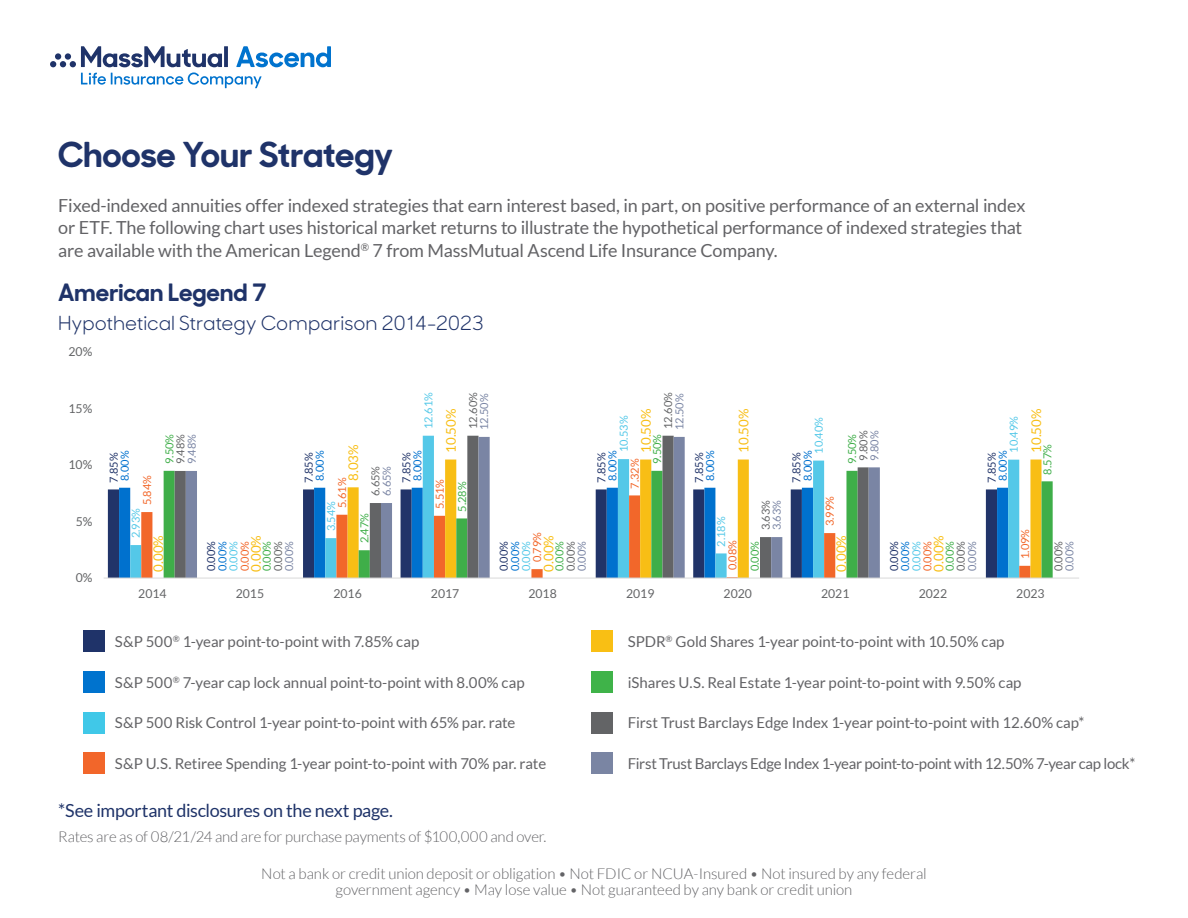
<style>
.page{position:relative;width:1188px;height:918px;background:#fff}
.page>*{position:absolute;margin:0;border:0;box-sizing:border-box;transform-origin:0 0}
._2955_Title{font:700 34.5px "MM Sharp Sans";letter-spacing:-.005em;color:#1f3369}
._2955_Title-2{font:700 24px "MM Sharp Sans";letter-spacing:.005em;color:#1f3369}
._2955_Title-3{font:19.5px "MM Sharp Sans";letter-spacing:-.005em;color:#1f3369}
.body_text{font:18px/22.5px "Lato";letter-spacing:-.01em;color:#636366}
.Disclaimer{font:18px "Lato";letter-spacing:-.02em;color:#1f3369}
.t1{font:15px "Lato";letter-spacing:-.005em;color:#636366}
.Disclosure_No_Indent{font:300 15px/16.5px "Lato";letter-spacing:-.005em;color:#636366;text-align:center}
.t2{font:15px "Lato";letter-spacing:-.025em;color:#636366}
.Disclaimer-2{font:300 15px "Lato";letter-spacing:-.015em;color:#636366}
.t3{font:13.35px "Lato";color:#f8be15}
.t4{font:12.3px "Lato";letter-spacing:-.005em;color:#636466}
.t5{font:11.1px "Lato";color:#54c8e8}
.t6{font:11.1px "Lato";color:#636466}
.t7{font:11.1px "Lato";color:#7a85a4}
.t8{font:11.1px "Lato";color:#213469}
.t9{font:11.1px "Lato";color:#0071ce}
.t10{font:11.1px "Lato";color:#f2672a}
.t11{font:11.1px "Lato";color:#3fae49}
</style>
<div class="page">
<svg style="left:141px;top:495px;width:23px;height:83px"></svg>
<svg style="left:164px;top:471px;width:889px;height:107px"></svg>
<svg style="left:175px;top:436px;width:509px;height:142px;fill:#636466"></svg>
<svg style="left:186px;top:437px;width:694px;height:141px"></svg>
<hr style="left:104px;top:578px;width:975px;height:1px;background:#d9d9d9">
<svg style="left:50px;top:46px;width:281px;height:42px"></svg>
<div style="left:65px;top:53px;width:6px;height:7px;background:#1f3369;border-radius:50%"></div>
<div style="left:55px;top:53px;width:6px;height:7px;background:#1f3369;border-radius:50%"></div>
<div style="left:591px;top:631px;width:22px;height:21px;background:#f9bf14"></div>
<div style="left:591px;top:712px;width:22px;height:21px;background:#636466"></div>
<div style="left:591px;top:671px;width:22px;height:22px;background:#3fb349"></div>
<div style="left:591px;top:752px;width:22px;height:22px;background:#7a85a3"></div>
<div style="left:83px;top:752px;width:22px;height:22px;background:#f2662a"></div>
<div style="left:83px;top:671px;width:22px;height:22px;background:#0073ce"></div>
<div style="left:83px;top:712px;width:22px;height:21px;background:#40c8e8"></div>
<div style="left:83px;top:631px;width:22px;height:21px;background:#1f3369"></div>
<p class="_2955_Title" style="left:58px;top:126px;width:336px">Choose Your Strategy</p>
<p class="body_text" style="left:58px;top:194px;width:969px">Fixed-indexed annuities offer indexed strategies that earn interest based, in part, on positive performance of an external index or ETF. The following chart uses historical market returns to illustrate the hypothetical performance of indexed strategies that are available with the American Legend<sup>®</sup> 7 from MassMutual Ascend Life Insurance Company.</p>
<p class="_2955_Title-2" style="left:58px;top:272px;width:210px">American Legend 7</p>
<p class="_2955_Title-3" style="left:58px;top:307px;width:427px">Hypothetical Strategy Comparison 2014-2023</p>
<p class="t4" style="left:69px;top:345px;width:25px">20%</p>
<p class="t4" style="left:69px;top:401px;width:25px">15%</p>
<p class="t4" style="left:69px;top:458px;width:25px">10%</p>
<p class="t4" style="left:76px;top:514px;width:18px">5%</p>
<p class="t4" style="left:76px;top:571px;width:18px">0%</p>
<p class="t5" style="left:422px;top:429px;width:38px;rotate:-90deg">12.61%</p>
<p class="t6" style="left:467px;top:429px;width:38px;rotate:-90deg">12.60%</p>
<p class="t6" style="left:662px;top:429px;width:38px;rotate:-90deg">12.60%</p>
<p class="t7" style="left:478px;top:430px;width:38px;rotate:-90deg">12.50%</p>
<p class="t7" style="left:673px;top:430px;width:38px;rotate:-90deg">12.50%</p>
<p class="t3" style="left:444px;top:453px;width:46px;rotate:-90deg">10.50%</p>
<p class="t3" style="left:639px;top:453px;width:46px;rotate:-90deg">10.50%</p>
<p class="t3" style="left:736px;top:453px;width:46px;rotate:-90deg">10.50%</p>
<p class="t3" style="left:1029px;top:453px;width:46px;rotate:-90deg">10.50%</p>
<p class="t5" style="left:618px;top:452px;width:38px;rotate:-90deg">10.53%</p>
<p class="t5" style="left:1008px;top:453px;width:38px;rotate:-90deg">10.49%</p>
<p class="t5" style="left:813px;top:454px;width:38px;rotate:-90deg">10.40%</p>
<p class="t6" style="left:857px;top:461px;width:32px;rotate:-90deg">9.80%</p>
<p class="t7" style="left:868px;top:461px;width:32px;rotate:-90deg">9.80%</p>
<p class="t11" style="left:163px;top:464px;width:32px;rotate:-90deg">9.50%</p>
<p class="t11" style="left:651px;top:464px;width:32px;rotate:-90deg">9.50%</p>
<p class="t11" style="left:846px;top:464px;width:32px;rotate:-90deg">9.50%</p>
<p class="t7" style="left:185px;top:464px;width:32px;rotate:-90deg">9.48%</p>
<p class="t6" style="left:174px;top:464px;width:32px;rotate:-90deg">9.48%</p>
<p class="t11" style="left:1041px;top:475px;width:32px;rotate:-90deg">8.57%</p>
<p class="t3" style="left:346px;top:481px;width:38px;rotate:-90deg">8.03%</p>
<p class="t9" style="left:119px;top:481px;width:32px;rotate:-90deg">8.00%</p>
<p class="t8" style="left:986px;top:483px;width:32px;rotate:-90deg">7.85%</p>
<p class="t9" style="left:314px;top:481px;width:32px;rotate:-90deg">8.00%</p>
<p class="t9" style="left:411px;top:481px;width:32px;rotate:-90deg">8.00%</p>
<p class="t9" style="left:606px;top:481px;width:32px;rotate:-90deg">8.00%</p>
<p class="t9" style="left:704px;top:481px;width:32px;rotate:-90deg">8.00%</p>
<p class="t9" style="left:802px;top:481px;width:32px;rotate:-90deg">8.00%</p>
<p class="t9" style="left:997px;top:481px;width:32px;rotate:-90deg">8.00%</p>
<p class="t8" style="left:108px;top:483px;width:32px;rotate:-90deg">7.85%</p>
<p class="t8" style="left:303px;top:483px;width:32px;rotate:-90deg">7.85%</p>
<p class="t8" style="left:400px;top:483px;width:32px;rotate:-90deg">7.85%</p>
<p class="t8" style="left:595px;top:483px;width:32px;rotate:-90deg">7.85%</p>
<p class="t8" style="left:693px;top:483px;width:32px;rotate:-90deg">7.85%</p>
<p class="t8" style="left:790px;top:483px;width:32px;rotate:-90deg">7.85%</p>
<p class="t10" style="left:629px;top:489px;width:32px;rotate:-90deg">7.32%</p>
<p class="t7" style="left:381px;top:496px;width:32px;rotate:-90deg">6.65%</p>
<p class="t6" style="left:369px;top:496px;width:32px;rotate:-90deg">6.65%</p>
<p class="t10" style="left:141px;top:505px;width:32px;rotate:-90deg">5.84%</p>
<p class="t10" style="left:336px;top:508px;width:32px;rotate:-90deg">5.61%</p>
<p class="t10" style="left:434px;top:509px;width:32px;rotate:-90deg">5.51%</p>
<p class="t11" style="left:456px;top:512px;width:32px;rotate:-90deg">5.28%</p>
<p class="t10" style="left:824px;top:526px;width:32px;rotate:-90deg">3.99%</p>
<p class="t6" style="left:760px;top:530px;width:32px;rotate:-90deg">3.63%</p>
<p class="t7" style="left:771px;top:530px;width:32px;rotate:-90deg">3.63%</p>
<p class="t5" style="left:325px;top:531px;width:32px;rotate:-90deg">3.54%</p>
<p class="t5" style="left:130px;top:538px;width:32px;rotate:-90deg">2.93%</p>
<p class="t11" style="left:358px;top:543px;width:32px;rotate:-90deg">2.47%</p>
<p class="t5" style="left:715px;top:547px;width:32px;rotate:-90deg">2.18%</p>
<p class="t10" style="left:1019px;top:559px;width:32px;rotate:-90deg">1.09%</p>
<p class="t10" style="left:531px;top:562px;width:32px;rotate:-90deg">0.79%</p>
<p class="t3" style="left:151px;top:572px;width:38px;rotate:-90deg">0.00%</p>
<p class="t3" style="left:248px;top:572px;width:38px;rotate:-90deg">0.00%</p>
<p class="t3" style="left:541px;top:572px;width:38px;rotate:-90deg">0.00%</p>
<p class="t3" style="left:834px;top:572px;width:38px;rotate:-90deg">0.00%</p>
<p class="t3" style="left:931px;top:572px;width:38px;rotate:-90deg">0.00%</p>
<p class="t10" style="left:726px;top:570px;width:32px;rotate:-90deg">0.08%</p>
<p class="t7" style="left:283px;top:571px;width:32px;rotate:-90deg">0.00%</p>
<p class="t6" style="left:565px;top:571px;width:32px;rotate:-90deg">0.00%</p>
<p class="t7" style="left:576px;top:571px;width:32px;rotate:-90deg">0.00%</p>
<p class="t6" style="left:955px;top:571px;width:32px;rotate:-90deg">0.00%</p>
<p class="t6" style="left:1052px;top:571px;width:32px;rotate:-90deg">0.00%</p>
<p class="t7" style="left:966px;top:571px;width:32px;rotate:-90deg">0.00%</p>
<p class="t7" style="left:1063px;top:571px;width:32px;rotate:-90deg">0.00%</p>
<p class="t10" style="left:921px;top:571px;width:32px;rotate:-90deg">0.00%</p>
<p class="t11" style="left:261px;top:571px;width:32px;rotate:-90deg">0.00%</p>
<p class="t6" style="left:272px;top:571px;width:32px;rotate:-90deg">0.00%</p>
<p class="t11" style="left:553px;top:571px;width:32px;rotate:-90deg">0.00%</p>
<p class="t11" style="left:749px;top:571px;width:32px;rotate:-90deg">0.00%</p>
<p class="t11" style="left:944px;top:571px;width:32px;rotate:-90deg">0.00%</p>
<p class="t8" style="left:205px;top:571px;width:32px;rotate:-90deg">0.00%</p>
<p class="t9" style="left:216px;top:571px;width:32px;rotate:-90deg">0.00%</p>
<p class="t5" style="left:227px;top:571px;width:32px;rotate:-90deg">0.00%</p>
<p class="t10" style="left:238px;top:571px;width:32px;rotate:-90deg">0.00%</p>
<p class="t8" style="left:498px;top:571px;width:32px;rotate:-90deg">0.00%</p>
<p class="t9" style="left:509px;top:571px;width:32px;rotate:-90deg">0.00%</p>
<p class="t5" style="left:520px;top:571px;width:32px;rotate:-90deg">0.00%</p>
<p class="t8" style="left:888px;top:571px;width:32px;rotate:-90deg">0.00%</p>
<p class="t9" style="left:899px;top:571px;width:32px;rotate:-90deg">0.00%</p>
<p class="t5" style="left:910px;top:571px;width:32px;rotate:-90deg">0.00%</p>
<p class="t4" style="left:138px;top:587px;width:30px">2014</p>
<p class="t4" style="left:236px;top:587px;width:30px">2015</p>
<p class="t4" style="left:333px;top:587px;width:30px">2016</p>
<p class="t4" style="left:431px;top:587px;width:30px">2017</p>
<p class="t4" style="left:529px;top:587px;width:30px">2018</p>
<p class="t4" style="left:626px;top:587px;width:30px">2019</p>
<p class="t4" style="left:724px;top:587px;width:30px">2020</p>
<p class="t4" style="left:821px;top:587px;width:30px">2021</p>
<p class="t4" style="left:919px;top:587px;width:30px">2022</p>
<p class="t4" style="left:1016px;top:587px;width:30px">2023</p>
<p class="t1" style="left:115px;top:634px;width:306px">S&amp;P 500<sup>®</sup> 1-year point-to-point with 7.85% cap</p>
<p class="t1" style="left:628px;top:634px;width:378px">SPDR<sup>®</sup> Gold Shares 1-year point-to-point with 10.50% cap</p>
<p class="t1" style="left:115px;top:674px;width:411px">S&amp;P 500<sup>®</sup> 7-year cap lock annual point-to-point with 8.00% cap</p>
<p class="t1" style="left:628px;top:674px;width:395px">iShares U.S. Real Estate 1-year point-to-point with 9.50% cap</p>
<p class="t1" style="left:115px;top:715px;width:402px">S&amp;P 500 Risk Control 1-year point-to-point with 65% par. rate</p>
<p class="t1" style="left:628px;top:715px;width:458px">First Trust Barclays Edge Index 1-year point-to-point with 12.60% cap*</p>
<p class="t1" style="left:115px;top:755px;width:433px">S&amp;P U.S. Retiree Spending 1-year point-to-point with 70% par. rate</p>
<p class="t2" style="left:628px;top:755px;width:509px">First Trust Barclays Edge Index 1-year point-to-point with 12.50% 7-year cap lock*</p>
<p class="Disclaimer" style="left:58px;top:800px;width:336px">*See important disclosures on the next page.</p>
<p class="Disclaimer-2" style="left:58px;top:828px;width:490px">Rates are as of 08/21/24 and are for purchase payments of $100,000 and over.</p>
<p class="Disclosure_No_Indent" style="left:261px;top:865px;width:667px">Not a bank or credit union deposit or obligation • Not FDIC or NCUA-Insured • Not insured by any federal government agency • May lose value • Not guaranteed by any bank or credit union</p>
</div>
